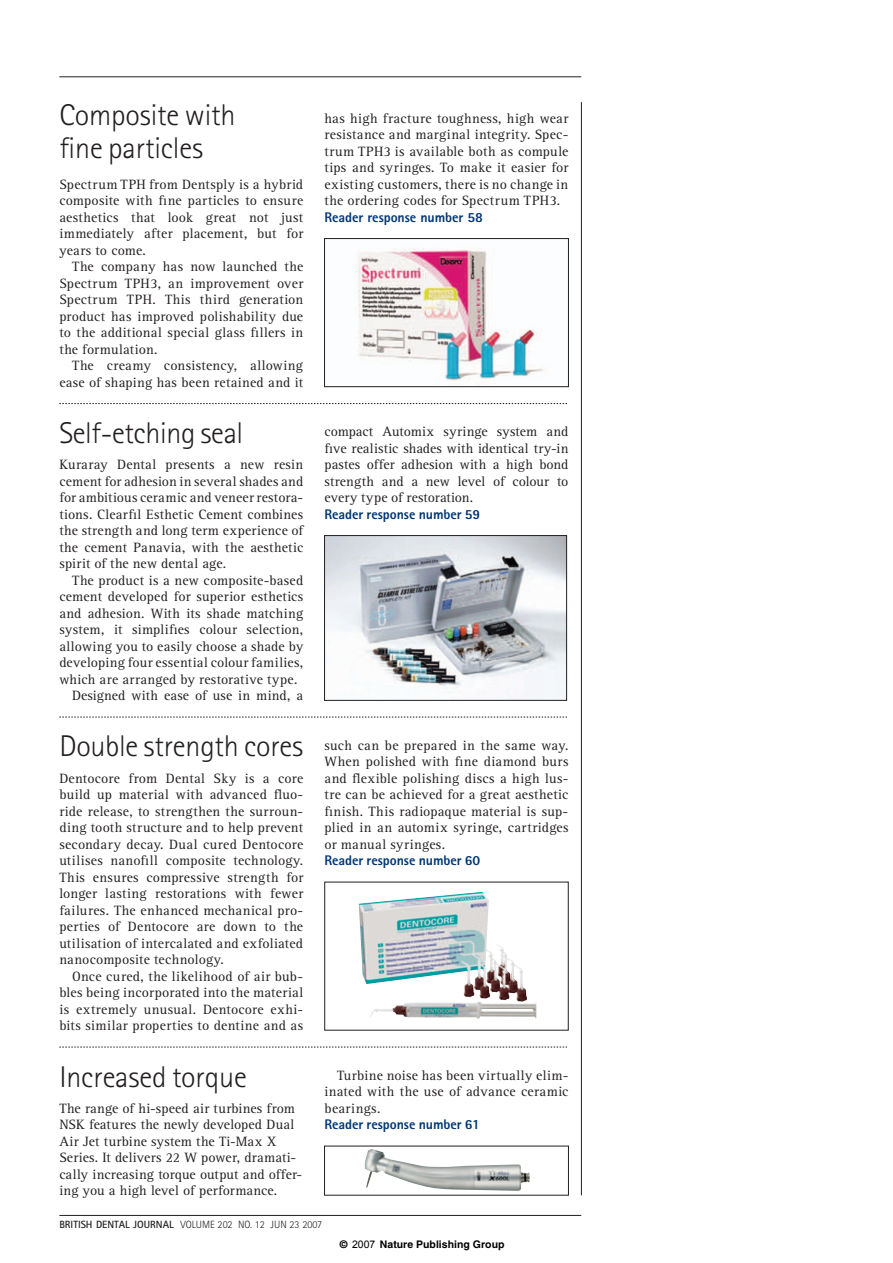
<style>
.page{position:relative;width:893px;height:1263px;background:#fff}
.page>*{position:absolute;margin:0;border:0;box-sizing:border-box;transform-origin:0 0}
.t1{font:300 30px/33px "Rotis Sans Serif";letter-spacing:-.005em;color:#231f20}
.t2{font:13.95px/16.5px "Rotis Serif";letter-spacing:.015em;color:#231f20;text-align:justify}
.t3{font:800 13.95px "Rotis Sans Serif";letter-spacing:-.005em;color:#013775}
.t4{font:300 10.5px "Rotis Sans Serif";color:#231f20}
.t5{font:700 10.5px "Helvetica";color:#000}
.s1{font-weight:700}
.s2{font-family:"Arial";font-weight:400}
</style>
<div class="page">
<hr style="left:59px;top:1215px;width:522px;height:1px;background:#231f20">
<svg style="left:59px;top:403px;width:508px;height:1px"></svg>
<hr style="left:59px;top:77px;width:522px;height:1px;background:#231f20">
<svg style="left:59px;top:1047px;width:508px;height:1px"></svg>
<hr style="left:581px;top:102px;width:1px;height:1093px;background:#231f20">
<svg style="left:59px;top:717px;width:508px;height:1px"></svg>
<img style="left:356px;top:248px;width:189px;height:133px">
<div style="left:324px;top:238px;width:244px;height:149px;border:1px solid #231f20"></div>
<img style="left:326px;top:537px;width:238px;height:162px">
<div style="left:324px;top:535px;width:242px;height:166px;border:1px solid #231f20"></div>
<img style="left:359px;top:892px;width:168px;height:110px">
<img style="left:364px;top:1149px;width:166px;height:42px">
<h1 class="t1" style="left:59px;top:101px;width:178px">Composite with fine particles</h1>
<p class="t2" style="left:59px;top:177px;width:245px">Spectrum TPH from Dentsply is a hybrid composite with fine particles to ensure aesthetics that look great not just immediately after placement, but for years to come.</p>
<p class="t2" style="left:59px;top:260px;width:245px;text-indent:13px">The company has now launched the Spectrum TPH3, an improvement over Spectrum TPH. This third generation product has improved polishability due to the additional special glass fillers in the formulation.</p>
<p class="t2" style="left:59px;top:359px;width:245px;text-align:right">The creamy consistency, allowing ease of shaping has been retained and it</p>
<h1 class="t1" style="left:59px;top:419px;width:185px">Self-etching seal</h1>
<p class="t2" style="left:59px;top:458px;width:245px">Kuraray Dental presents a new resin cement for adhesion in several shades and for ambitious ceramic and veneer restora&shy;tions. Clearfil Esthetic Cement combines the strength and long term experience of the cement Panavia, with the aesthetic spirit of the new dental age.</p>
<p class="t2" style="left:72px;top:573px;width:233px">The product is a new composite-based</p>
<p class="t2" style="left:59px;top:590px;width:245px">cement developed for superior esthetics</p>
<p class="t2" style="left:59px;top:606px;width:245px">and adhesion. With its shade matching</p>
<p class="t2" style="left:59px;top:623px;width:245px">system, it simplifies colour selection,</p>
<p class="t2" style="left:59px;top:639px;width:245px">allowing you to easily choose a shade by</p>
<p class="t2" style="left:59px;top:656px;width:245px">developing four essential colour families,</p>
<p class="t2" style="left:59px;top:672px;width:239px">which are arranged by restorative type.</p>
<p class="t2" style="left:72px;top:689px;width:232px">Designed with ease of use in mind, a</p>
<h1 class="t1" style="left:59px;top:733px;width:245px">Double strength cores</h1>
<p class="t2" style="left:59px;top:771px;width:245px">Dentocore from Dental Sky is a core build up material with advanced fluo&shy;ride release, to strengthen the surroun&shy;ding tooth structure and to help prevent secondary decay. Dual cured Dentocore utilises nanofill composite technology.<br>This ensures compressive strength for longer lasting restorations with fewer failures. The enhanced mechanical pro&shy;perties of Dentocore are down to the utilisation of intercalated and exfoliated nanocomposite technology.</p>
<p class="t2" style="left:59px;top:969px;width:245px;text-indent:13px">Once cured, the likelihood of air bub&shy;bles being incorporated into the material is extremely unusual. Dentocore exhi&shy;bits similar properties to dentine and as</p>
<h1 class="t1" style="left:59px;top:1063px;width:189px">Increased torque</h1>
<p class="t2" style="left:59px;top:1101px;width:244px;text-align:left">The range of hi-speed air turbines from NSK features the newly developed Dual Air Jet turbine system the Ti-Max X Series. It delivers 22 W power, dramati&shy;cally increasing torque output and offer&shy;ing you a high level of performance.</p>
<p class="t2" style="left:324px;top:111px;width:245px">has high fracture toughness, high wear resistance and marginal integrity. Spec&shy;trum TPH3 is available both as compule tips and syringes. To make it easier for existing customers, there is no change in the ordering codes for Spectrum TPH3.</p>
<p class="t3" style="left:324px;top:212px;width:160px">Reader response number 58</p>
<p class="t2" style="left:324px;top:425px;width:245px">compact Automix syringe system and five realistic shades with identical try-in pastes offer adhesion with a high bond strength and a new level of colour to every type of restoration.</p>
<p class="t3" style="left:324px;top:509px;width:157px">Reader response number 59</p>
<p class="t2" style="left:324px;top:738px;width:245px">such can be prepared in the same way.<br>When polished with fine diamond burs and flexible polishing discs a high lus&shy;tre can be achieved for a great aesthetic finish. This radiopaque material is sup&shy;plied in an automix syringe, cartridges or manual syringes.</p>
<p class="t3" style="left:324px;top:856px;width:157px">Reader response number 60</p>
<p class="t2" style="left:324px;top:1068px;width:245px;text-indent:13px">Turbine noise has been virtually elim&shy;inated with the use of advance ceramic bearings.</p>
<p class="t3" style="left:324px;top:1120px;width:157px">Reader response number 61</p>
<p class="t4" style="left:59px;top:1221px;width:264px"><span class="s1">BRITISH DENTAL JOURNAL</span> VOLUME 202 NO. 12 JUN 23 2007</p>
<p class="t5" style="left:340px;top:1238px;width:166px">© <span class="s2">2007</span> Nature Publishing Group</p>
</div>
